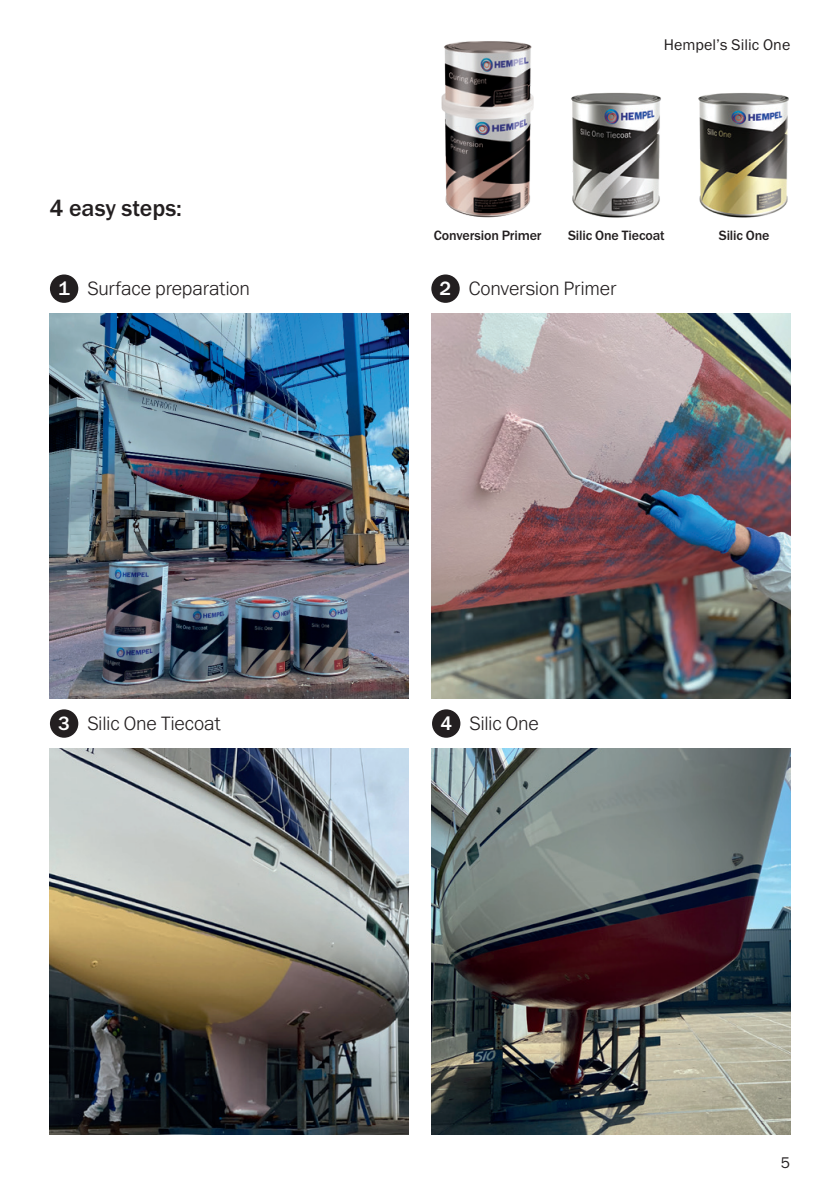
<style>
.page{position:relative;width:840px;height:1191px;background:#fff}
.page>*{position:absolute;margin:0;border:0;box-sizing:border-box;transform-origin:0 0}
.t1{font:500 24px "Franklin Gothic URW";letter-spacing:-.005em;color:#231f20}
._1_Body_Copy{font:300 20px "Franklin Gothic URW";letter-spacing:-.01em;color:#231f20}
._1_Body_Copy-2{font:500 20px "Franklin Gothic URW";color:#fff}
.t2{font:16px "Franklin Gothic URW Boo";color:#231f20}
.t3{font:500 14px "Franklin Gothic URW";letter-spacing:-.01em;color:#231f20}
</style>
<div class="page">
<img style="left:431px;top:313px;width:358px;height:386px">
<div style="left:431px;top:274px;width:28px;height:29px;background:#231f20;border-radius:50%"></div>
<img style="left:50px;top:313px;width:358px;height:386px">
<div style="left:50px;top:274px;width:28px;height:29px;background:#231f20;border-radius:50%"></div>
<img style="left:431px;top:748px;width:358px;height:386px">
<div style="left:50px;top:709px;width:28px;height:28px;background:#231f20;border-radius:50%"></div>
<div style="left:432px;top:709px;width:28px;height:28px;background:#231f20;border-radius:50%"></div>
<img style="left:50px;top:748px;width:358px;height:386px">
<img style="left:698px;top:93px;width:91px;height:125px">
<img style="left:571px;top:92px;width:90px;height:126px">
<img style="left:441px;top:41px;width:92px;height:177px">
<p class="t1" style="left:50px;top:193px;width:134px">4 easy steps:</p>
<p class="t2" style="left:663px;top:34px;width:128px">Hempel’s Silic One</p>
<p class="t3" style="left:433px;top:226px;width:109px">Conversion Primer</p>
<p class="t3" style="left:567px;top:226px;width:98px">Silic One Tiecoat</p>
<p class="t3" style="left:718px;top:226px;width:52px">Silic One</p>
<p class="_1_Body_Copy-2" style="left:58px;top:276px;width:13px">1</p>
<p class="_1_Body_Copy" style="left:87px;top:276px;width:164px">Surface preparation</p>
<p class="_1_Body_Copy-2" style="left:439px;top:276px;width:13px">2</p>
<p class="_1_Body_Copy" style="left:468px;top:276px;width:149px">Conversion Primer</p>
<p class="_1_Body_Copy-2" style="left:58px;top:711px;width:13px">3</p>
<p class="_1_Body_Copy" style="left:87px;top:710px;width:135px">Silic One Tiecoat</p>
<p class="_1_Body_Copy-2" style="left:440px;top:711px;width:13px">4</p>
<p class="_1_Body_Copy" style="left:469px;top:710px;width:71px">Silic One</p>
<p class="t2" style="left:780px;top:1152px;width:11px">5</p>
</div>
